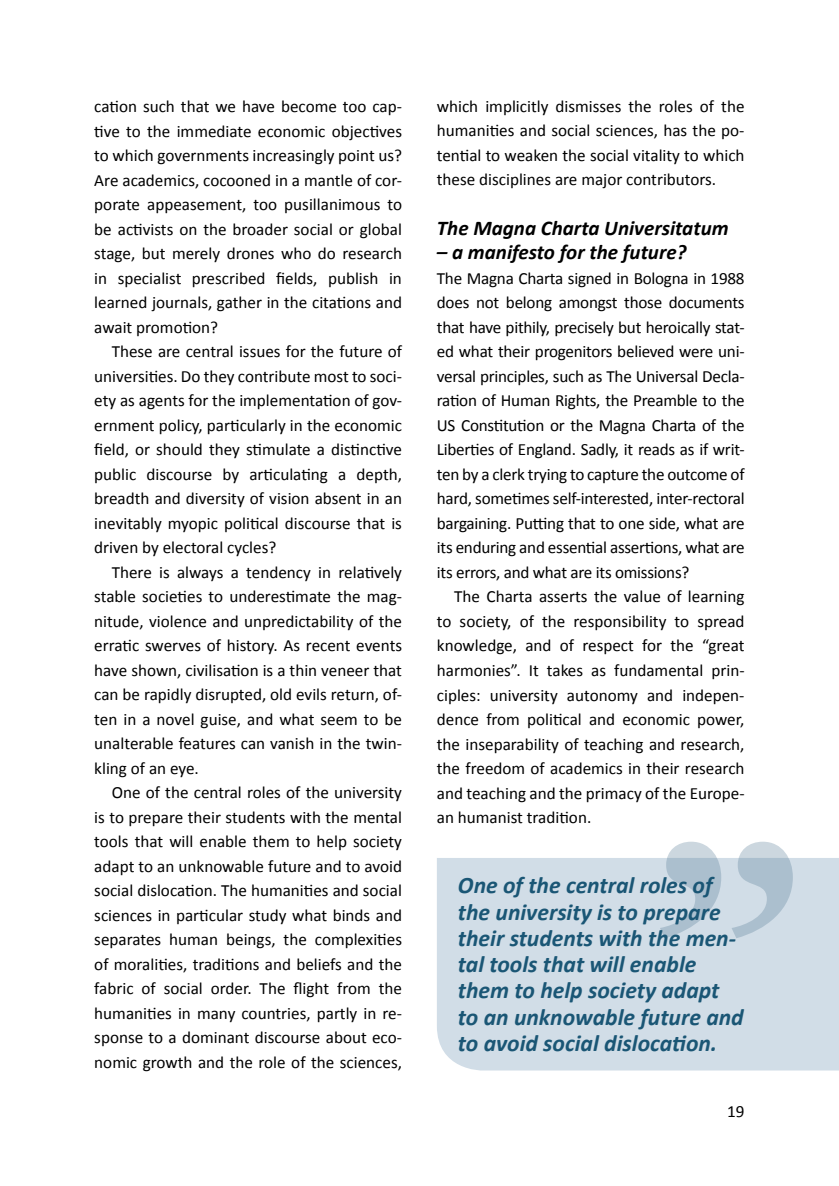
<style>
.page{position:relative;width:839px;height:1186px;background:#fff}
.page>*{position:absolute;margin:0;border:0;box-sizing:border-box;transform-origin:0 0}
.t1{font:700 342.47px "Sabon LT Std";color:#547a94}
.t2{font:italic 700 23.62px/26.2px "Calibri";color:#1a5675}
.t3{font:italic 700 21px "Calibri";color:#000}
.t4{font:17.15px/24.5px "Calibri";color:#000;text-align:justify}
</style>
<div class="page">
<div style="left:437px;top:858px;width:401px;height:212px;background:#d1dde7"></div>
<p class="t4" style="left:94px;top:93px;width:309px">cation such that we have become too cap&shy;tive to the immediate economic objectives to which governments increasingly point us?<br>Are academics, cocooned in a mantle of cor&shy;porate appeasement, too pusillanimous to be activists on the broader social or global stage, but merely drones who do research in specialist prescribed fields, publish in learned journals, gather in the citations and await promotion?</p>
<p class="t4" style="left:94px;top:338px;width:309px;text-indent:17px">These are central issues for the future of universities. Do they contribute most to soci&shy;ety as agents for the implementation of gov&shy;ernment policy, particularly in the economic field, or should they stimulate a distinctive public discourse by articulating a depth, breadth and diversity of vision absent in an inevitably myopic political discourse that is driven by electoral cycles?</p>
<p class="t4" style="left:94px;top:559px;width:309px;text-indent:17px">There is always a tendency in relatively stable societies to underestimate the mag&shy;nitude, violence and unpredictability of the erratic swerves of history. As recent events have shown, civilisation is a thin veneer that can be rapidly disrupted, old evils return, of&shy;ten in a novel guise, and what seem to be unalterable features can vanish in the twin&shy;kling of an eye.</p>
<p class="t4" style="left:94px;top:779px;width:309px;text-indent:17px">One of the central roles of the university is to prepare their students with the mental tools that will enable them to help society adapt to an unknowable future and to avoid social dislocation. The humanities and social sciences in particular study what binds and separates human beings, the complexities of moralities, traditions and beliefs and the fabric of social order. The flight from the humanities in many countries, partly in re&shy;sponse to a dominant discourse about eco&shy;nomic growth and the role of the sciences,</p>
<p class="t4" style="left:437px;top:93px;width:309px">which implicitly dismisses the roles of the humanities and social sciences, has the po&shy;tential to weaken the social vitality to which these disciplines are major contributors.</p>
<p class="t3" style="left:437px;top:215px;width:293px">The Magna Charta Universitatum</p>
<p class="t3" style="left:437px;top:239px;width:251px">– a manifesto for the future?</p>
<p class="t4" style="left:437px;top:265px;width:309px">The Magna Charta signed in Bologna in 1988 does not belong amongst those documents that have pithily, precisely but heroically stat&shy;ed what their progenitors believed were uni&shy;versal principles, such as The Universal Decla&shy;ration of Human Rights, the Preamble to the US Constitution or the Magna Charta of the Liberties of England. Sadly, it reads as if writ&shy;ten by a clerk trying to capture the outcome of hard, sometimes self-interested, inter-rectoral bargaining. Putting that to one side, what are its enduring and essential assertions, what are its errors, and what are its omissions?</p>
<p class="t4" style="left:437px;top:584px;width:309px;text-indent:17px">The Charta asserts the value of learning to society, of the responsibility to spread knowledge, and of respect for the “great harmonies”. It takes as fundamental prin&shy;ciples: university autonomy and indepen&shy;dence from political and economic power, the inseparability of teaching and research, the freedom of academics in their research and teaching and the primacy of the Europe&shy;an humanist tradition.</p>
<h1 class="t1" style="left:631px;top:749px;width:192px">”</h1>
<h2 class="t2" style="left:458px;top:871px;width:287px">One of the central roles of the university is to prepare their students with the men&shy;tal tools that will enable them to help society adapt to an unknowable future and to avoid social dislocation.</h2>
<p class="t4" style="left:727px;top:1097px;width:19px">19</p>
</div>
